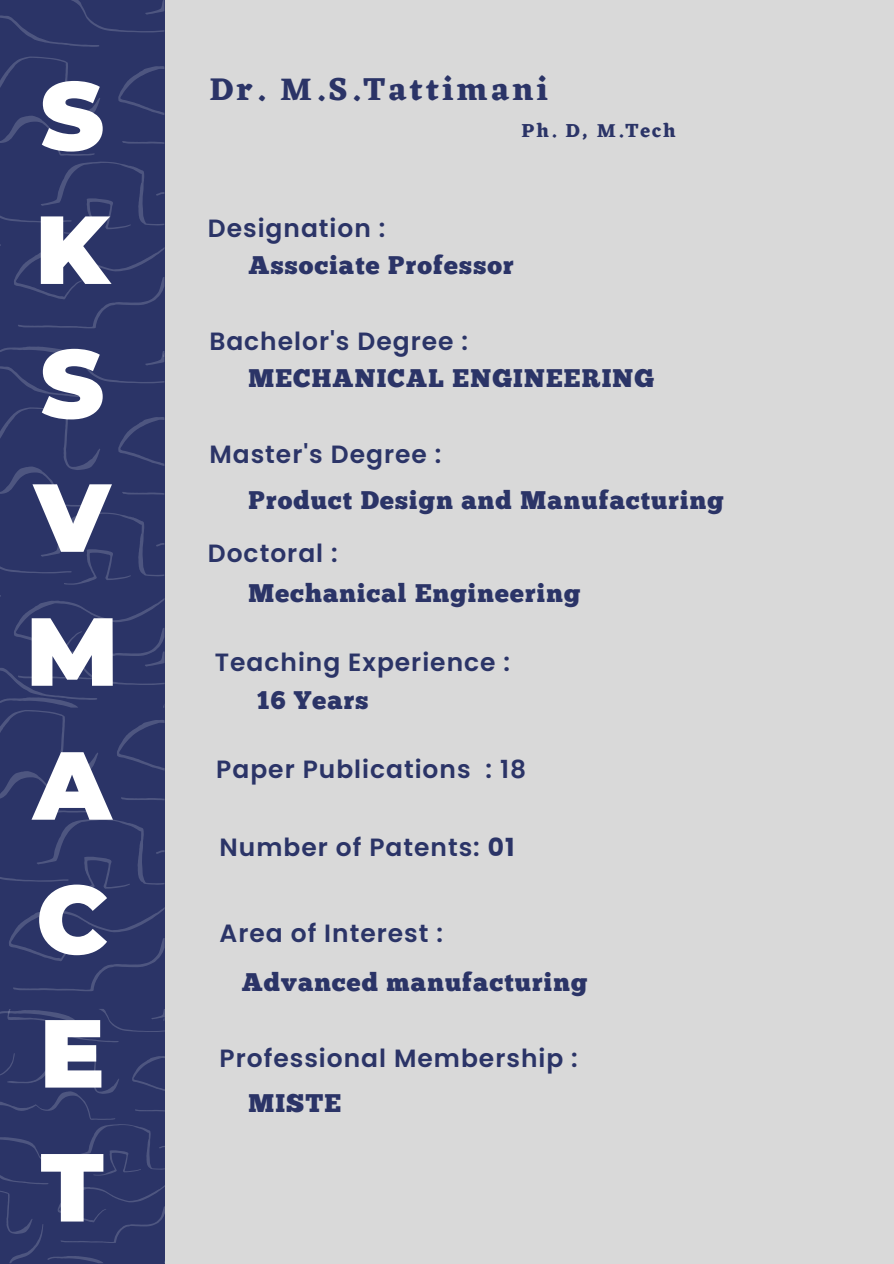
<style>
.page{position:relative;width:894px;height:1264px;background:#fff}
.page>*{position:absolute;margin:0;border:0;box-sizing:border-box;transform-origin:0 0}
.t1{font:900 96.45px/133.8px "Montserrat";color:#fff}
.t2{font:700 32.4px "Eczar";letter-spacing:.1em;color:#2b3467}
.t3{font:25.5px "Chunk Five";letter-spacing:.045em;color:#2b3467}
.t4{font:600 24.9px "Poppins";letter-spacing:.04em;color:#2b3467}
.t5{font:700 19.5px "Eczar";letter-spacing:.1em;color:#2b3467}
.s1{font-weight:700}
</style>
<div class="page">
<div style="left:0;top:0;width:893px;height:1263px;background:#d9d9d9"></div>
<div style="left:0;top:0;width:165px;height:1263px;background:#2b3467"></div>
<svg style="left:0;top:0;width:164px;height:47px"></svg>
<svg style="left:0;top:56px;width:164px;height:272px"></svg>
<svg style="left:0;top:346px;width:164px;height:52px"></svg>
<svg style="left:0;top:407px;width:165px;height:405px"></svg>
<svg style="left:9px;top:907px;width:156px;height:84px"></svg>
<svg style="left:0;top:818px;width:164px;height:75px"></svg>
<svg style="left:0;top:1009px;width:165px;height:33px"></svg>
<svg style="left:0;top:1049px;width:165px;height:214px"></svg>
<p class="t1" style="left:26px;top:48px;width:93px">S<br>K<br>S<br>V<br>M<br>A<br>C<br>E<br>T</p>
<p class="t2" style="left:209px;top:70px;width:340px">Dr. M.S.Tattimani</p>
<p class="t5" style="left:521px;top:118px;width:156px">Ph. D, M.Tech</p>
<p class="t4" style="left:208px;top:211px;width:179px">Designation :</p>
<p class="t3" style="left:248px;top:255px;width:267px">Associate Professor</p>
<p class="t4" style="left:209px;top:324px;width:260px">Bachelor's Degree :</p>
<p class="t3" style="left:248px;top:368px;width:407px">MECHANICAL ENGINEERING</p>
<h1 class="t4" style="left:209px;top:437px;width:233px">Master's Degree :</h1>
<p class="t3" style="left:248px;top:489px;width:476px">Product Design and Manufacturing</p>
<p class="t4" style="left:208px;top:536px;width:131px">Doctoral :</p>
<p class="t3" style="left:248px;top:583px;width:333px">Mechanical Engineering</p>
<p class="t4" style="left:215px;top:645px;width:297px">Teaching Experience :</p>
<p class="t3" style="left:257px;top:690px;width:113px">16 Years</p>
<p class="t4" style="left:216px;top:752px;width:311px">Paper Publications : 18</p>
<p class="t4" style="left:219px;top:829px;width:296px">Number of Patents: <span class="s1">01</span></p>
<p class="t4" style="left:219px;top:915px;width:225px">Area of Interest :</p>
<p class="t3" style="left:242px;top:971px;width:347px">Advanced manufacturing</p>
<p class="t4" style="left:219px;top:1040px;width:359px">Professional Membership :</p>
<p class="t3" style="left:248px;top:1093px;width:94px">MISTE</p>
</div>
